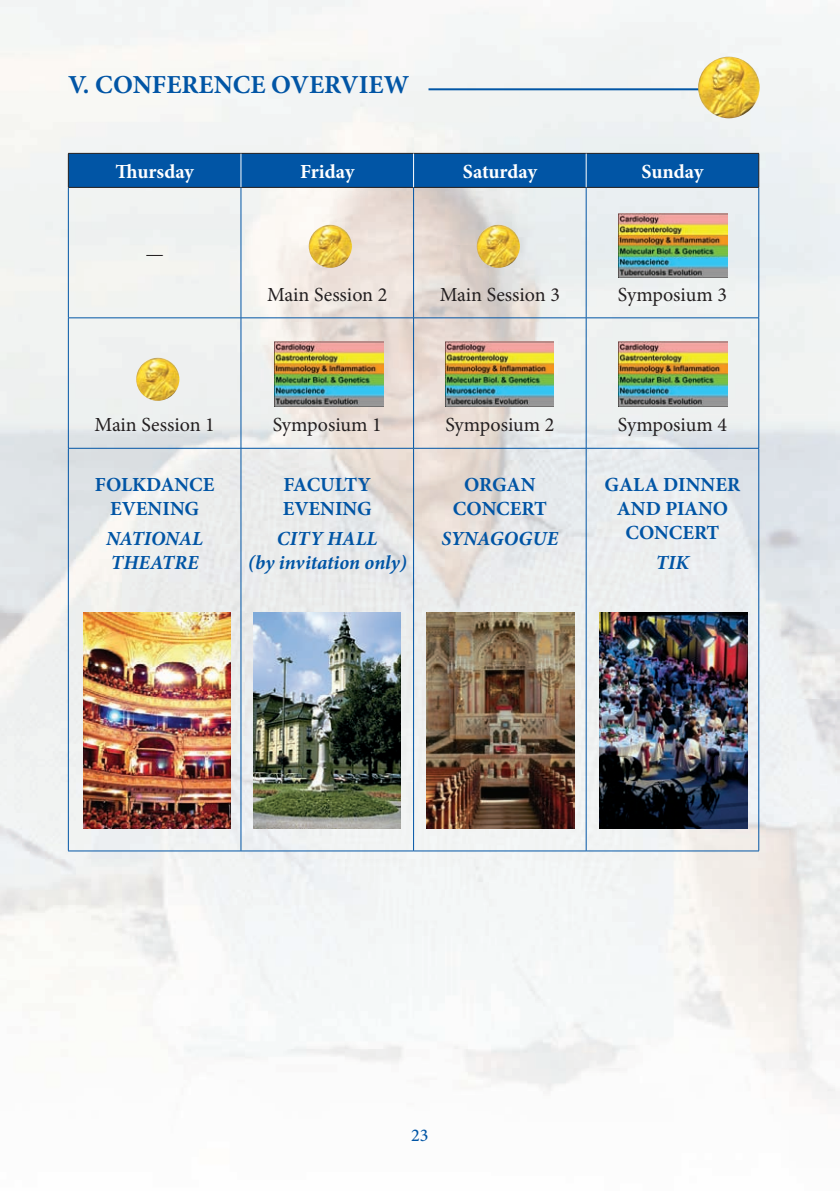
<style>
.page{position:relative;width:840px;height:1191px;background:#fff}
.page>*{position:absolute;margin:0;border:0;box-sizing:border-box;transform-origin:0 0}
.t1{font:700 26px "Minion Pro";color:#0155a5}
.t2{font:20px "Minion Pro";color:#231f20}
.t3{font:700 20px/24px "Minion Pro";color:#0155a5;text-align:center}
.t4{font:italic 700 20px/24px "Minion Pro";color:#0155a5}
.t5{font:700 20px "Minion Pro";color:#fff}
.t6{font:500 18px "Minion Pro";color:#0155a5}
</style>
<div class="page">
<img style="left:0;top:0;width:839px;height:1101px">
<hr style="left:758px;top:154px;width:1px;height:33px;background:#231f20">
<hr style="left:68px;top:187px;width:173px;height:1px;background:#231f20">
<hr style="left:241px;top:187px;width:172px;height:1px;background:#231f20">
<hr style="left:413px;top:187px;width:173px;height:1px;background:#231f20">
<hr style="left:586px;top:187px;width:172px;height:1px;background:#231f20">
<hr style="left:68px;top:188px;width:1px;height:129px;background:#0155a5">
<hr style="left:240px;top:188px;width:1px;height:129px;background:#0155a5">
<hr style="left:413px;top:188px;width:1px;height:129px;background:#0155a5">
<hr style="left:585px;top:188px;width:1px;height:129px;background:#0155a5">
<hr style="left:758px;top:188px;width:1px;height:129px;background:#0155a5">
<hr style="left:68px;top:317px;width:173px;height:1px;background:#0155a5">
<hr style="left:68px;top:318px;width:1px;height:130px;background:#0155a5">
<hr style="left:241px;top:317px;width:172px;height:1px;background:#0155a5">
<hr style="left:240px;top:318px;width:1px;height:130px;background:#0155a5">
<hr style="left:413px;top:317px;width:173px;height:1px;background:#0155a5">
<hr style="left:413px;top:318px;width:1px;height:130px;background:#0155a5">
<hr style="left:586px;top:317px;width:172px;height:1px;background:#0155a5">
<hr style="left:585px;top:318px;width:1px;height:130px;background:#0155a5">
<hr style="left:758px;top:318px;width:1px;height:130px;background:#0155a5">
<hr style="left:68px;top:448px;width:173px;height:1px;background:#0155a5">
<hr style="left:68px;top:448px;width:1px;height:402px;background:#0155a5">
<hr style="left:241px;top:448px;width:172px;height:1px;background:#0155a5">
<hr style="left:240px;top:448px;width:1px;height:402px;background:#0155a5">
<hr style="left:413px;top:448px;width:173px;height:1px;background:#0155a5">
<hr style="left:413px;top:448px;width:1px;height:402px;background:#0155a5">
<hr style="left:586px;top:448px;width:172px;height:1px;background:#0155a5">
<hr style="left:585px;top:448px;width:1px;height:402px;background:#0155a5">
<hr style="left:758px;top:448px;width:1px;height:402px;background:#0155a5">
<hr style="left:68px;top:850px;width:173px;height:1px;background:#0155a5">
<hr style="left:241px;top:850px;width:172px;height:1px;background:#0155a5">
<hr style="left:413px;top:850px;width:173px;height:1px;background:#0155a5">
<hr style="left:586px;top:850px;width:172px;height:1px;background:#0155a5">
<hr style="left:428px;top:88px;width:315px;height:2px;background:#0155a5">
<img style="left:697px;top:57px;width:62px;height:61px;border-radius:31px">
<img style="left:308px;top:225px;width:44px;height:43px;border-radius:22px">
<img style="left:136px;top:358px;width:43px;height:43px;border-radius:22px">
<img style="left:476px;top:225px;width:43px;height:43px;border-radius:22px">
<img style="left:618px;top:213px;width:108px;height:65px">
<img style="left:618px;top:342px;width:108px;height:64px">
<img style="left:445px;top:342px;width:108px;height:64px">
<img style="left:274px;top:342px;width:109px;height:64px">
<img style="left:253px;top:613px;width:147px;height:215px">
<img style="left:83px;top:613px;width:148px;height:215px">
<img style="left:426px;top:612px;width:148px;height:216px">
<img style="left:599px;top:612px;width:147px;height:216px">
<svg style="left:68px;top:153px;width:690px;height:34px;background:#0454a1"></svg>
<h1 class="t1" style="left:68px;top:66px;width:342px">V. CONFERENCE OVERVIEW</h1>
<p class="t5" style="left:137px;top:157px;width:58px">ursday</p>
<p class="t5" style="left:300px;top:157px;width:56px">Friday</p>
<p class="t5" style="left:462px;top:157px;width:76px">Saturday</p>
<p class="t5" style="left:641px;top:157px;width:63px">Sunday</p>
<p class="t2" style="left:145px;top:240px;width:20px">—</p>
<p class="t2" style="left:267px;top:281px;width:122px">Main Session 2</p>
<p class="t2" style="left:439px;top:281px;width:122px">Main Session 3</p>
<p class="t2" style="left:617px;top:281px;width:110px">Symposium 3</p>
<p class="t2" style="left:94px;top:411px;width:122px">Main Session 1</p>
<p class="t2" style="left:272px;top:411px;width:110px">Symposium 1</p>
<p class="t2" style="left:445px;top:411px;width:110px">Symposium 2</p>
<p class="t2" style="left:617px;top:411px;width:110px">Symposium 4</p>
<p class="t3" style="left:95px;top:472px;width:121px">FOLKDANCE<br>EVENING</p>
<p class="t4" style="left:106px;top:526px;width:98px">NATIONAL<br>THEATRE</p>
<p class="t3" style="left:282px;top:472px;width:90px;text-align:left">FACULTY<br>EVENING</p>
<p class="t4" style="left:248px;top:526px;width:160px;text-align:center">CITY HALL<br>(by invitation only)</p>
<p class="t3" style="left:452px;top:472px;width:95px">ORGAN<br>CONCERT</p>
<p class="t4" style="left:441px;top:526px;width:118px">SYNAGOGUE</p>
<p class="t3" style="left:604px;top:472px;width:137px">GALA DINNER<br>AND PIANO<br>CONCERT</p>
<p class="t4" style="left:655px;top:550px;width:35px">TIK</p>
<p class="t6" style="left:411px;top:1122px;width:19px">23</p>
</div>
